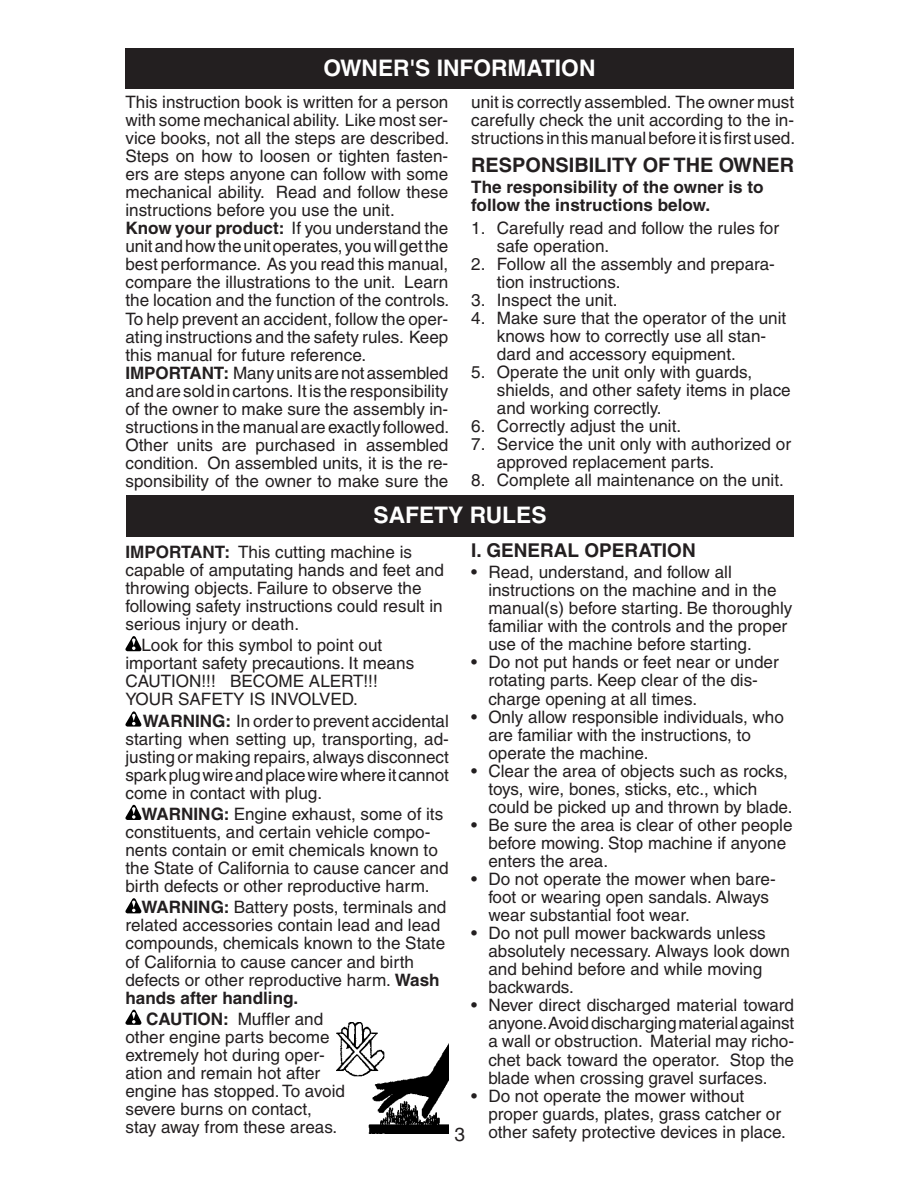
<style>
.page{position:relative;width:918px;height:1188px;background:#fff}
.page>*{position:absolute;margin:0;border:0;box-sizing:border-box;transform-origin:0 0}
.t1{font:700 22.8px "Helvetica";color:#fff}
.t2{font:700 19.95px "Helvetica";color:#231f20}
.t3{font:700 19.05px "Helvetica";color:#231f20}
.t4{font:19.05px "Helvetica";color:#231f20}
.t5{font:17.1px/18px "Helvetica";color:#231f20}
.t6{font:700 17.1px/18px "Helvetica";color:#231f20}
.s1{font-weight:700}
</style>
<div class="page">
<svg style="left:125px;top:636px;width:16px;height:15px"></svg>
<svg style="left:125px;top:711px;width:16px;height:16px"></svg>
<svg style="left:125px;top:805px;width:16px;height:15px"></svg>
<svg style="left:125px;top:898px;width:16px;height:15px"></svg>
<svg style="left:125px;top:1010px;width:16px;height:15px"></svg>
<img style="left:336px;top:1023px;width:112px;height:110px">
<div style="left:126px;top:495px;width:668px;height:42px;background:#231f20"></div>
<div style="left:125px;top:48px;width:669px;height:40px;background:#231f20"></div>
<h1 class="t1" style="left:323px;top:60px;width:274px">OWNER'S INFORMATION</h1>
<p class="t5" style="left:471px;top:95px;width:325px;text-align:justify">unit is correctly assembled. The owner must carefully check the unit according to the in&shy;structions in this manual before it is first used.</p>
<p class="t2" style="left:471px;top:158px;width:324px">RESPONSIBILITY OF THE OWNER</p>
<p class="t6" style="left:471px;top:180px;width:294px">The responsibility of the owner is to follow the instructions below.</p>
<p class="t5" style="left:497px;top:220px;width:284px;text-indent:-26px">1. Carefully read and follow the rules for safe operation.</p>
<p class="t5" style="left:497px;top:256px;width:280px;text-indent:-26px">2. Follow all the assembly and prepara&shy;tion instructions.</p>
<p class="t5" style="left:471px;top:292px;width:148px">3. Inspect the unit.</p>
<p class="t5" style="left:497px;top:310px;width:291px;text-indent:-26px">4. Make sure that the operator of the unit knows how to correctly use all stan&shy;dard and accessory equipment.</p>
<p class="t5" style="left:497px;top:365px;width:295px;text-indent:-26px">5. Operate the unit only with guards, shields, and other safety items in place and working correctly.</p>
<p class="t5" style="left:471px;top:419px;width:212px">6. Correctly adjust the unit.</p>
<p class="t5" style="left:497px;top:437px;width:296px;text-indent:-26px">7. Service the unit only with authorized or approved replacement parts.</p>
<p class="t5" style="left:471px;top:473px;width:314px">8. Complete all maintenance on the unit.</p>
<p class="t5" style="left:125px;top:95px;width:325px">This instruction book is written for a person with some mechanical ability. Like most ser&shy;vice books, not all the steps are described.<br>Steps on how to loosen or tighten fasten&shy;ers are steps anyone can follow with some mechanical ability. Read and follow these instructions before you use the unit.<br><span class="s1">Know your product:</span> If you understand the unit and how the unit operates, you will get the best performance. As you read this manual, compare the illustrations to the unit. Learn the location and the function of the controls.<br>To help prevent an accident, follow the oper&shy;ating instructions and the safety rules. Keep this manual for future reference.<br><span class="s1">IMPORTANT:</span> Many units are not assembled and are sold in cartons. It is the responsibility of the owner to make sure the assembly in&shy;structions in the manual are exactly followed.<br>Other units are purchased in assembled condition. On assembled units, it is the re&shy;sponsibility of the owner to make sure the</p>
<h1 class="t1" style="left:373px;top:507px;width:175px">SAFETY RULES</h1>
<p class="t3" style="left:471px;top:544px;width:226px">I. GENERAL OPERATION</p>
<p class="t5" style="left:488px;top:565px;width:306px;text-indent:-17px">• Read, understand, and follow all<br>in struc tions on the machine and in the manual(s) before starting. Be thor ough ly familiar with the controls and the proper use of the machine before starting.</p>
<p class="t5" style="left:488px;top:655px;width:292px;text-indent:-17px">• Do not put hands or feet near or under rotating parts. Keep clear of the dis&shy;charge opening at all times.</p>
<p class="t5" style="left:488px;top:709px;width:297px;text-indent:-17px">• Only allow responsible individuals, who are familiar with the in struc tions, to operate the machine.</p>
<p class="t5" style="left:488px;top:763px;width:306px;text-indent:-17px">• Clear the area of objects such as rocks, toys, wire, bones, sticks, etc., which could be picked up and thrown by blade.</p>
<p class="t5" style="left:488px;top:818px;width:306px;text-indent:-17px">• Be sure the area is clear of other people before mowing. Stop ma chine if anyone enters the area.</p>
<p class="t5" style="left:488px;top:872px;width:289px;text-indent:-17px">• Do not operate the mower when bare&shy;foot or wearing open sandals. Al ways wear substantial foot wear.</p>
<p class="t5" style="left:488px;top:926px;width:303px;text-indent:-17px">• Do not pull mower backwards unless absolutely nec es sary. Always look down and behind before and while moving backwards.</p>
<p class="t5" style="left:488px;top:998px;width:307px;text-align:justify;text-indent:-17px">• Never direct discharged material toward anyone. Avoid discharging material against a wall or obstruction. Material may richo&shy;chet back toward the operator. Stop the blade when crossing gravel surfaces.</p>
<p class="t5" style="left:488px;top:1088px;width:299px;text-indent:-17px">• Do not operate the mower without proper guards, plates, grass catcher or oth er safety protective devices in place.</p>
<p class="t5" style="left:125px;top:544px;width:320px"><span class="s1">IMPORTANT:</span> This cutting machine is capable of amputating hands and feet and throwing objects. Failure to observe the following safety instructions could result in serious injury or death.</p>
<p class="t5" style="left:125px;top:638px;width:290px;text-indent:16px">Look for this symbol to point out<br>im por tant safety precautions. It means<br>CAU TION!!! BECOME ALERT!!!<br>YOUR SAFE TY IS INVOLVED.</p>
<p class="t5" style="left:125px;top:713px;width:325px;text-align:justify;text-indent:17px"><span class="s1">WARNING:</span> In order to prevent ac ci den tal starting when setting up, trans port ing, ad&shy;just ing or making repairs, always dis con nect spark plug wire and place wire where it can not come in contact with plug.</p>
<p class="t5" style="left:125px;top:807px;width:325px;text-indent:16px"><span class="s1">WARNING:</span> Engine exhaust, some of its constituents, and certain vehicle com po - nents contain or emit chem i cals known to the State of Cal i for nia to cause can cer and birth defects or oth er re pro duc tive harm.</p>
<p class="t5" style="left:125px;top:900px;width:322px;text-indent:16px"><span class="s1">WARNING:</span> Battery posts, terminals and related accessories contain lead and lead compounds, chemicals known to the State of Cal i for nia to cause can cer and birth defects or oth er re pro duc tive harm. <span class="s1">Wash hands after handling.</span></p>
<p class="t5" style="left:125px;top:1011px;width:221px;text-indent:21px"><span class="s1">CAUTION:</span> Muffler and other engine parts become extremely hot during oper&shy;ation and remain hot after engine has stopped. To avoid severe burns on contact, stay away from these areas.</p>
<p class="t4" style="left:455px;top:1128px;width:12px">3</p>
</div>
